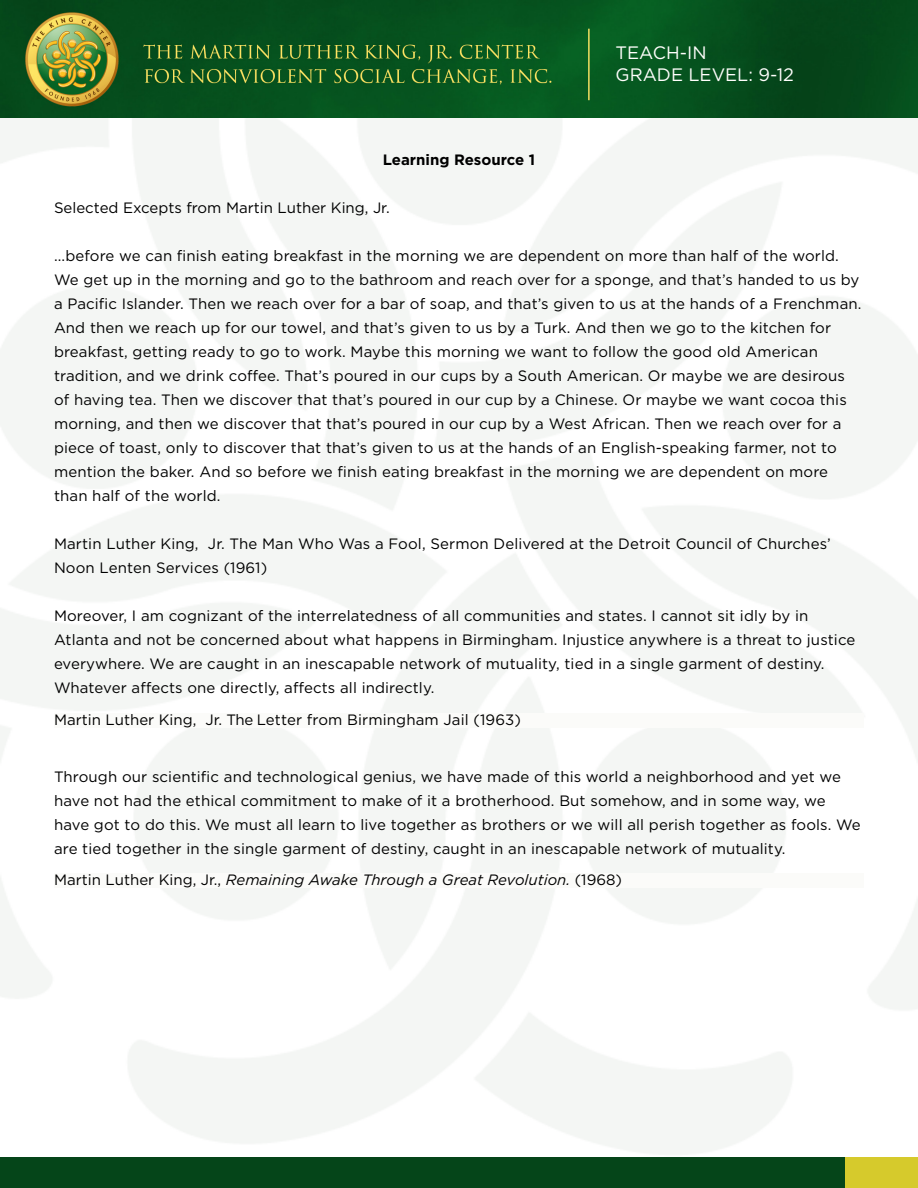
<style>
.page{position:relative;width:918px;height:1188px;background:#fff}
.page>*{position:absolute;margin:0;border:0;box-sizing:border-box;transform-origin:0 0}
.t1{font:18px "Gotham";color:#fffefc}
.Normal__Web{font:15px/24px "Gotham";letter-spacing:.01em;color:#000}
.credits{font:italic 15px "Gotham";color:#000}
.t2{font:700 15px "Gotham";color:#000}
.s1{font-style:normal}
</style>
<div class="page">
<img style="left:0;top:117px;width:918px;height:1041px">
<img style="left:0;top:0;width:918px;height:117px">
<div style="left:0;top:1158px;width:918px;height:30px;background:#054519"></div>
<div style="left:845px;top:1158px;width:73px;height:30px;background:#d6ca2c"></div>
<div style="left:54px;top:713px;width:810px;height:15px;background:#fbfbf9"></div>
<div style="left:54px;top:873px;width:810px;height:15px;background:#fbfbf9"></div>
<p class="t1" style="left:616px;top:41px;width:92px">TEACH-IN</p>
<p class="t1" style="left:616px;top:63px;width:180px">GRADE LEVEL: 9-12</p>
<p class="t2" style="left:383px;top:150px;width:154px">Learning Resource 1</p>
<p class="Normal__Web" style="left:54px;top:196px;width:337px">Selected Excepts from Martin Luther King, Jr.</p>
<p class="Normal__Web" style="left:54px;top:244px;width:809px">...before we can finish eating breakfast in the morning we are dependent on more than half of the world.<br>We get up in the morning and go to the bathroom and reach over for a sponge, and that’s handed to us by a Pacific Islander. Then we reach over for a bar of soap, and that’s given to us at the hands of a Frenchman.<br>And then we reach up for our towel, and that’s given to us by a Turk. And then we go to the kitchen for breakfast, getting ready to go to work. Maybe this morning we want to follow the good old American tradition, and we drink coffee. That’s poured in our cups by a South American. Or maybe we are desirous of having tea. Then we discover that that’s poured in our cup by a Chinese. Or maybe we want cocoa this morning, and then we discover that that’s poured in our cup by a West African. Then we reach over for a piece of toast, only to discover that that’s given to us at the hands of an English-speaking farmer, not to mention the baker. And so before we finish eating breakfast in the morning we are dependent on more than half of the world.</p>
<p class="Normal__Web" style="left:54px;top:532px;width:778px">Martin Luther King, Jr. The Man Who Was a Fool, Sermon Delivered at the Detroit Council of Churches’<br>Noon Lenten Services (1961)</p>
<p class="Normal__Web" style="left:54px;top:604px;width:803px">Moreover, I am cognizant of the interrelatedness of all communities and states. I cannot sit idly by in Atlanta and not be concerned about what happens in Birmingham. Injustice anywhere is a threat to justice everywhere. We are caught in an inescapable network of mutuality, tied in a single garment of destiny.<br>Whatever affects one directly, affects all indirectly.</p>
<p class="Normal__Web" style="left:54px;top:707px;width:468px">Martin Luther King, Jr. The Letter from Birmingham Jail (1963)</p>
<p class="Normal__Web" style="left:54px;top:764px;width:808px">Through our scientific and technological genius, we have made of this world a neighborhood and yet we have not had the ethical commitment to make of it a brotherhood. But somehow, and in some way, we have got to do this. We must all learn to live together as brothers or we will all perish together as fools. We are tied together in the single garment of destiny, caught in an inescapable network of mutuality.</p>
<p class="credits" style="left:54px;top:870px;width:570px"><span class="s1">Martin Luther King, Jr.,</span> Remaining Awake Through a Great Revolution. <span class="s1">(1968)</span></p>
</div>
